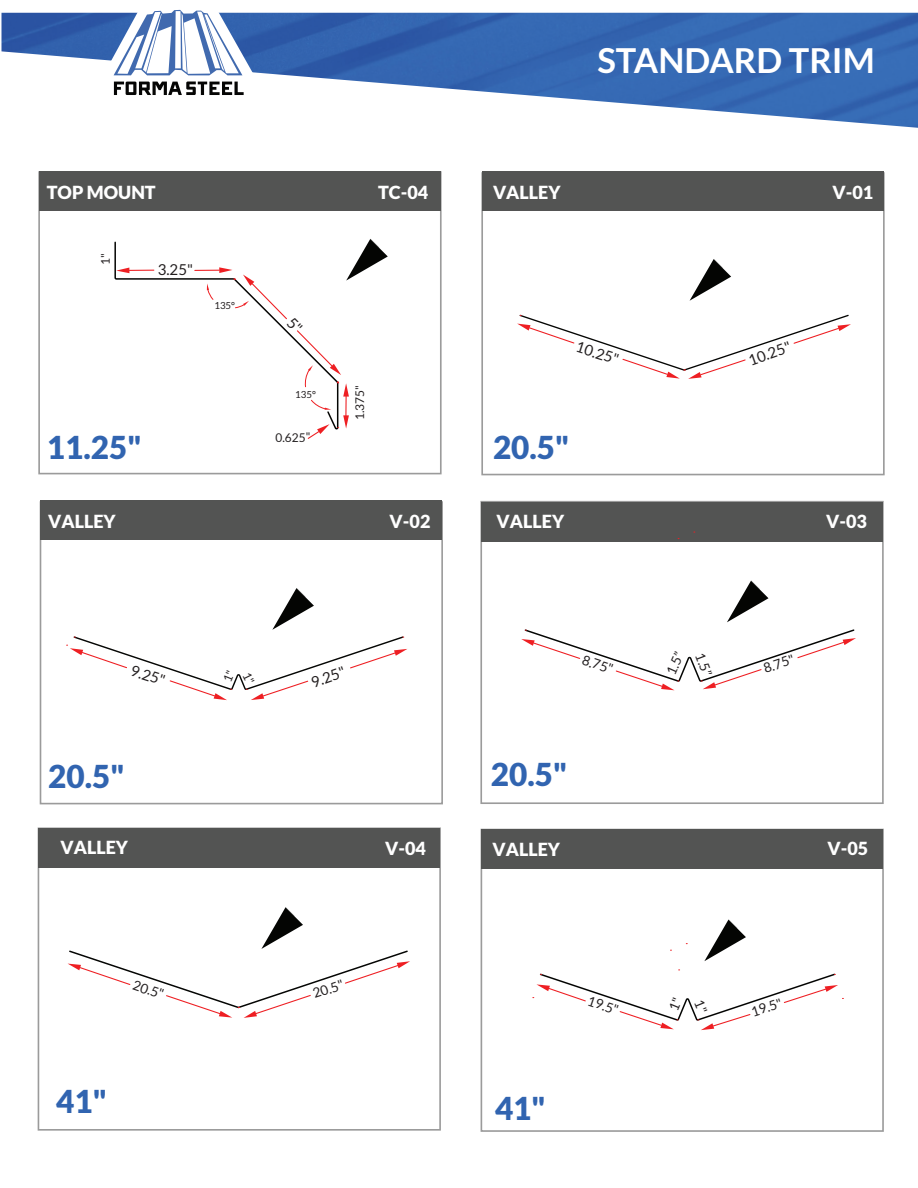
<style>
.page{position:relative;width:918px;height:1188px;background:#fff}
.page>*{position:absolute;margin:0;border:0;box-sizing:border-box;transform-origin:0 0}
.t1{font:700 34.5px "Lato";color:#fff}
.t2{font:900 31.5px "Lato";color:#3164b0}
.t3{font:900 18px "Lato";color:#fff}
.t4{font:15px "Lato";color:#231f20}
.t5{font:13.5px "Lato";color:#231f20}
.t6{font:12px "Lato";color:#231f20}
.t7{font:9.75px "Lato";color:#231f20}
</style>
<div class="page">
<div style="left:480px;top:501px;width:404px;height:303px;border:2px solid #9b9b9b"></div>
<div style="left:38px;top:827px;width:403px;height:304px;border:2px solid #9b9b9b"></div>
<div style="left:481px;top:829px;width:403px;height:303px;border:2px solid #9b9b9b"></div>
<div style="left:481px;top:502px;width:402px;height:39px;background:#535453"></div>
<div style="left:38px;top:828px;width:402px;height:40px;background:#535453"></div>
<div style="left:481px;top:829px;width:402px;height:39px;background:#535453"></div>
<img style="left:2px;top:13px;width:916px;height:115px">
<svg style="left:71px;top:9px;width:215px;height:119px"></svg>
<div style="left:38px;top:171px;width:404px;height:303px;border:2px solid #9b9b9b"></div>
<div style="left:481px;top:172px;width:404px;height:303px;border:2px solid #9b9b9b"></div>
<div style="left:40px;top:501px;width:403px;height:303px;border:2px solid #9b9b9b"></div>
<div style="left:39px;top:171px;width:402px;height:40px;background:#535453"></div>
<div style="left:482px;top:172px;width:402px;height:39px;background:#535453"></div>
<div style="left:41px;top:501px;width:401px;height:39px;background:#535453"></div>
<svg style="left:727px;top:581px;width:42px;height:41px"></svg>
<svg style="left:704px;top:920px;width:42px;height:41px"></svg>
<svg style="left:690px;top:259px;width:41px;height:42px"></svg>
<svg style="left:517px;top:314px;width:334px;height:65px"></svg>
<svg style="left:521px;top:629px;width:335px;height:61px"></svg>
<svg style="left:68px;top:907px;width:342px;height:111px"></svg>
<svg style="left:67px;top:588px;width:340px;height:112px"></svg>
<svg style="left:114px;top:239px;width:274px;height:200px"></svg>
<svg style="left:533px;top:970px;width:310px;height:60px"></svg>
<p class="t3" style="left:47px;top:182px;width:110px">TOP MOUNT</p>
<p class="t3" style="left:378px;top:182px;width:52px">TC-04</p>
<p class="t6" style="left:99px;top:265px;width:13px;rotate:-90deg">1"</p>
<p class="t4" style="left:158px;top:261px;width:37px">3.25"</p>
<p class="t7" style="left:214px;top:300px;width:22px">135°</p>
<p class="t7" style="left:295px;top:389px;width:22px">135°</p>
<p class="t6" style="left:353px;top:420px;width:37px;rotate:-90deg">1.375"</p>
<h1 class="t1" style="left:597px;top:40px;width:279px">STANDARD TRIM</h1>
<p class="t3" style="left:493px;top:181px;width:69px">VALLEY</p>
<p class="t3" style="left:833px;top:181px;width:42px">V-01</p>
<p class="t4" style="left:579px;top:338px;width:45px;rotate:18deg">10.25"</p>
<p class="t4" style="left:746px;top:353px;width:45px;rotate:-20deg">10.25"</p>
<p class="t6" style="left:275px;top:431px;width:37px;rotate:-1deg">0.625"</p>
<h2 class="t2" style="left:47px;top:429px;width:96px">11.25"</h2>
<h2 class="t2" style="left:493px;top:429px;width:78px">20.5"</h2>
<p class="t3" style="left:48px;top:511px;width:69px">VALLEY</p>
<p class="t3" style="left:390px;top:511px;width:42px">V-02</p>
<p class="t4" style="left:134px;top:662px;width:37px;rotate:18deg">9.25"</p>
<p class="t4" style="left:309px;top:675px;width:37px;rotate:-20deg">9.25"</p>
<h2 class="t2" style="left:48px;top:758px;width:78px">20.5"</h2>
<p class="t3" style="left:61px;top:837px;width:69px">VALLEY</p>
<p class="t3" style="left:385px;top:838px;width:42px">V-04</p>
<p class="t5" style="left:136px;top:977px;width:33px;rotate:19deg">20.5"</p>
<p class="t5" style="left:311px;top:987px;width:33px;rotate:-18deg">20.5"</p>
<h2 class="t2" style="left:56px;top:1083px;width:52px">41"</h2>
<p class="t3" style="left:497px;top:511px;width:69px">VALLEY</p>
<p class="t3" style="left:826px;top:511px;width:42px">V-03</p>
<p class="t5" style="left:664px;top:671px;width:25px;rotate:-66deg">1.5”</p>
<p class="t5" style="left:706px;top:651px;width:25px;rotate:69deg">1.5”</p>
<p class="t5" style="left:585px;top:652px;width:33px;rotate:19deg">8.75"</p>
<p class="t5" style="left:762px;top:661px;width:33px;rotate:-18deg">8.75"</p>
<h2 class="t2" style="left:491px;top:756px;width:78px">20.5"</h2>
<p class="t3" style="left:493px;top:839px;width:69px">VALLEY</p>
<p class="t3" style="left:827px;top:838px;width:42px">V-05</p>
<h2 class="t2" style="left:495px;top:1090px;width:52px">41"</h2>
<p class="t5" style="left:591px;top:993px;width:33px;rotate:19deg">19.5"</p>
<p class="t5" style="left:749px;top:1005px;width:33px;rotate:-18deg">19.5"</p>
</div>
